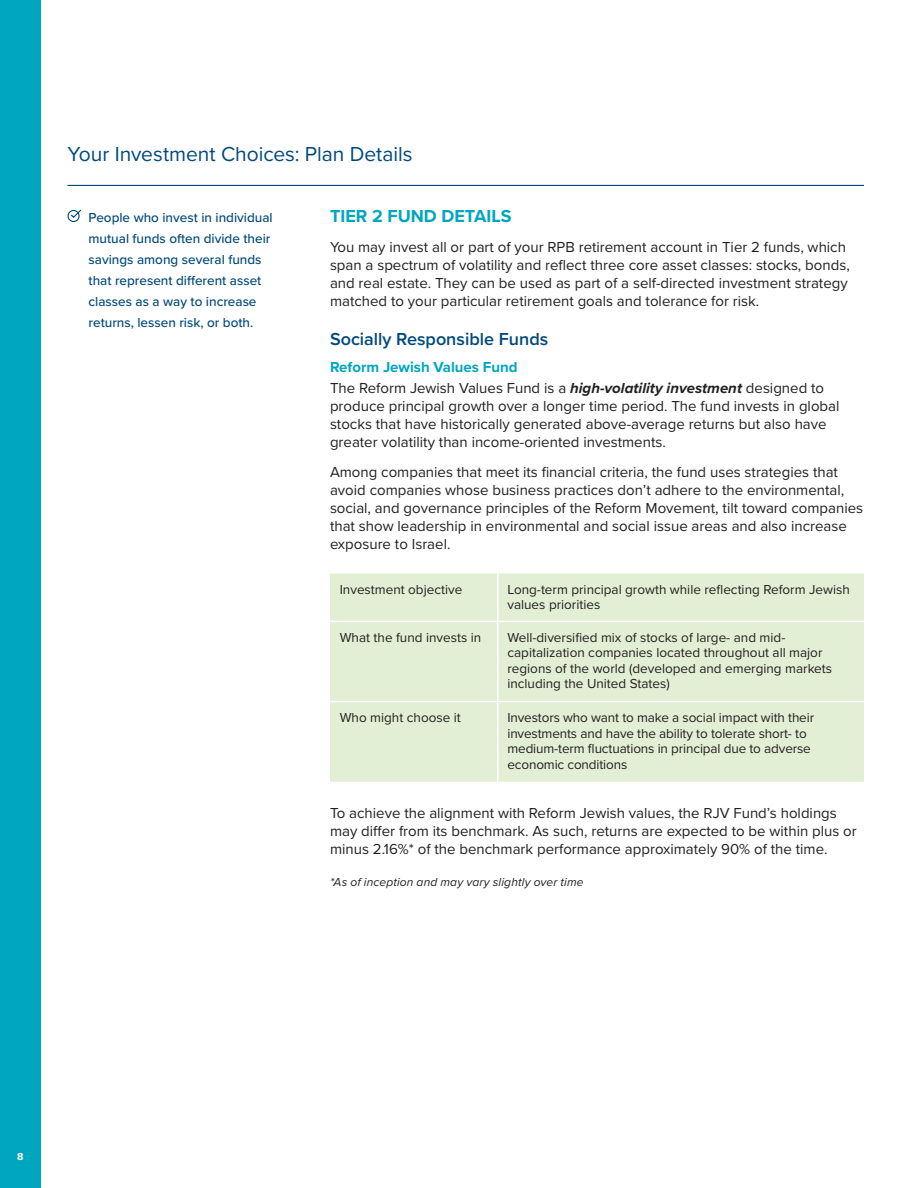
<style>
.page{position:relative;width:918px;height:1188px;background:#fff}
.page>*{position:absolute;margin:0;border:0;box-sizing:border-box;transform-origin:0 0}
.Large_Heads_New{font:21px "Proxima Nova";letter-spacing:-.005em;color:#00497b}
.Head_2_New{font:600 18px "Proxima Nova";color:#00497b}
.SubSection_Head{font:700 18px "Proxima Nova";color:#00a6be}
.Text_10_12{font:15px/18px "Proxima Nova";color:#231f20}
.Head_3_New{font:700 15px "Proxima Nova";color:#00a6be}
.Table_Text_New{font:13.5px/15.6px "Proxima Nova";color:#231f20}
.GTK_Text_New{font:500 13.5px/21px "Proxima Nova";color:#00497b}
.Footnote_8pt{font:italic 12px "Proxima Nova";letter-spacing:.01em;color:#231f20}
.Page__s{font:700 10.5px "Proxima Nova";color:#fff}
.s1{font-weight:700;font-style:italic}
</style>
<div class="page">
<hr style="left:68px;top:185px;width:796px;height:1px;background:#00497b">
<div style="left:330px;top:573px;width:534px;height:209px;background:#e2efd4"></div>
<hr style="left:497px;top:573px;width:1px;height:48px;background:#fff">
<hr style="left:330px;top:621px;width:168px;height:1px;background:#fff">
<hr style="left:498px;top:621px;width:366px;height:1px;background:#fff">
<hr style="left:497px;top:622px;width:1px;height:79px;background:#fff">
<hr style="left:330px;top:701px;width:168px;height:1px;background:#fff">
<hr style="left:498px;top:701px;width:366px;height:1px;background:#fff">
<hr style="left:497px;top:702px;width:1px;height:80px;background:#fff">
<div style="left:68px;top:210px;width:12px;height:12px;border:1px solid #00497b;border-radius:50%"></div>
<svg style="left:70px;top:209px;width:12px;height:10px"></svg>
<div style="left:0;top:0;width:40px;height:1188px;background:#00a6be"></div>
<p class="Large_Heads_New" style="left:68px;top:139px;width:347px">Your Investment Choices: Plan Details</p>
<p class="GTK_Text_New" style="left:89px;top:207px;width:186px">People who invest in individual mutual funds often divide their savings among several funds that represent different asset classes as a way to increase returns, lessen risk, or both.</p>
<p class="SubSection_Head" style="left:330px;top:203px;width:183px">TIER 2 FUND DETAILS</p>
<p class="Text_10_12" style="left:330px;top:238px;width:521px">You may invest all or part of your RPB retirement account in Tier 2 funds, which span a spectrum of volatility and reflect three core asset classes: stocks, bonds, and real estate. They can be used as part of a self-directed investment strategy matched to your particular retirement goals and tolerance for risk.</p>
<p class="Head_2_New" style="left:330px;top:326px;width:220px">Socially Responsible Funds</p>
<p class="Head_3_New" style="left:330px;top:356px;width:189px">Reform Jewish Values Fund</p>
<p class="Text_10_12" style="left:330px;top:379px;width:511px">The Reform Jewish Values Fund is a <span class="s1">high-volatility investment</span> designed to produce principal growth over a longer time period. The fund invests in global stocks that have historically generated above-average returns but also have greater volatility than income-oriented investments.</p>
<p class="Text_10_12" style="left:330px;top:463px;width:535px">Among companies that meet its financial criteria, the fund uses strategies that avoid companies whose business practices don’t adhere to the environmental, social, and governance principles of the Reform Movement, tilt toward companies that show leadership in environmental and social issue areas and also increase exposure to Israel.</p>
<p class="Table_Text_New" style="left:340px;top:581px;width:124px">Investment objective</p>
<p class="Table_Text_New" style="left:507px;top:581px;width:344px">Long-term principal growth while reflecting Reform Jewish values priorities</p>
<p class="Table_Text_New" style="left:340px;top:629px;width:143px">What the fund invests in</p>
<p class="Table_Text_New" style="left:507px;top:629px;width:326px">Well-diversified mix of stocks of large- and mid&shy;capitalization companies located throughout all major regions of the world (developed and emerging markets including the United States)</p>
<p class="Table_Text_New" style="left:340px;top:709px;width:123px">Who might choose it</p>
<p class="Table_Text_New" style="left:507px;top:709px;width:308px">Investors who want to make a social impact with their investments and have the ability to tolerate short- to medium-term fluctuations in principal due to adverse economic conditions</p>
<p class="Text_10_12" style="left:330px;top:803px;width:528px">To achieve the alignment with Reform Jewish values, the RJV Fund’s holdings may differ from its benchmark. As such, returns are expected to be within plus or minus 2.16%* of the benchmark performance approximately 90% of the time.</p>
<p class="Footnote_8pt" style="left:330px;top:873px;width:255px">*As of inception and may vary slightly over time</p>
<p class="Page__s" style="left:17px;top:1149px;width:8px">8</p>
</div>
